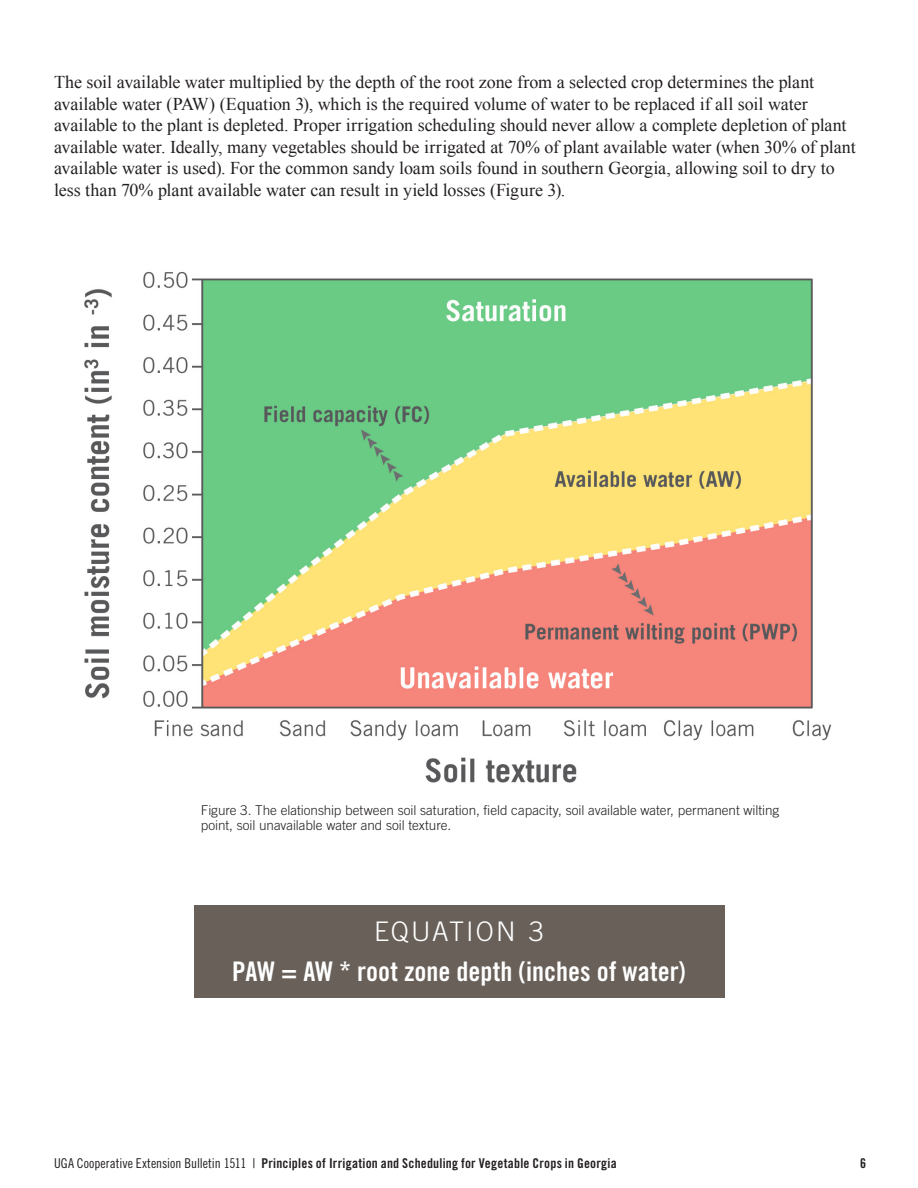
<style>
.page{position:relative;width:918px;height:1188px;background:#fff}
.page>*{position:absolute;margin:0;border:0;box-sizing:border-box;transform-origin:0 0}
.t1{font:27px "Trade Gothic LT Std Bd Cn 20";color:#fff}
.t2{font:300 27px "Trade Gothic LT Std";letter-spacing:.075em;color:#fff}
.t3{font:18px/21.6px "Times New Roman";letter-spacing:-.005em;color:#231f20}
.t4{font:300 13.5px/15px "Trade Gothic LT Std";letter-spacing:-.005em;color:#231f20}
.t5{font:13.5px "Trade Gothic LT Std Bd Cn 20";letter-spacing:.015em;color:#231f20}
.s1{font-family:"Trade Gothic LT Std Cn 18"}
</style>
<div class="page">
<img style="left:84px;top:271px;width:747px;height:512px">
<div style="left:194px;top:905px;width:530px;height:92px;background:#686059"></div>
<p class="t3" style="left:54px;top:71px;width:803px">The soil available water multiplied by the depth of the root zone from a selected crop determines the plant available water (PAW) (Equation 3), which is the required volume of water to be replaced if all soil water available to the plant is depleted. Proper irrigation scheduling should never allow a complete depletion of plant available water. Ideally, many vegetables should be irrigated at 70% of plant available water (when 30% of plant available water is used). For the common sandy loam soils found in southern Georgia, allowing soil to dry to less than 70% plant available water can result in yield losses (Figure 3).</p>
<p class="t4" style="left:201px;top:803px;width:580px">Figure 3. The elationship between soil saturation, field capacity, soil available water, permanent wilting point, soil unavailable water and soil texture.</p>
<p class="t2" style="left:374px;top:916px;width:171px">EQUATION 3</p>
<p class="t1" style="left:232px;top:955px;width:455px">PAW = AW * root zone depth (inches of water)</p>
<p class="t5" style="left:54px;top:1155px;width:564px"><span class="s1">UGA Cooperative Extension Bulletin 1511 |</span> Principles of Irrigation and Scheduling for Vegetable Crops in Georgia</p>
<p class="t5" style="left:860px;top:1155px;width:7px">6</p>
</div>
